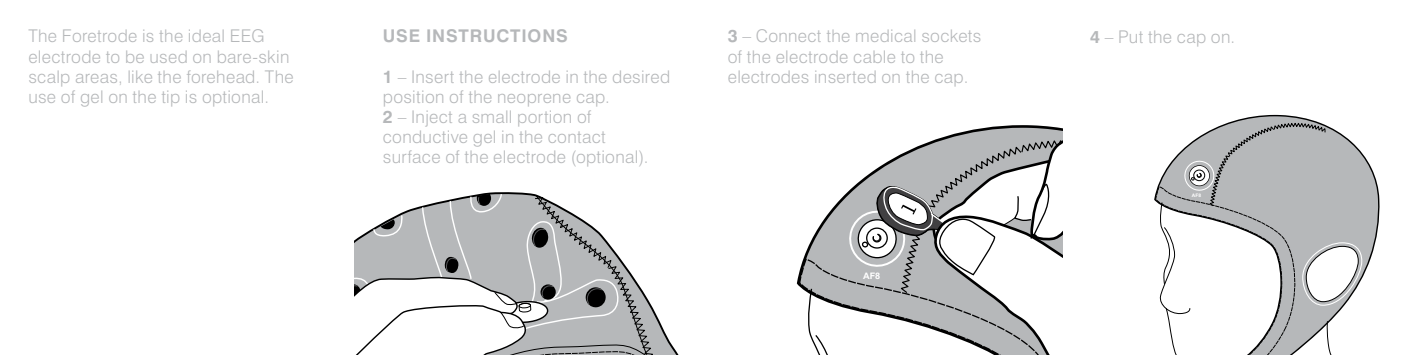
<style>
.page{position:relative;width:1418px;height:355px;background:#fff}
.page>*{position:absolute;margin:0;border:0;box-sizing:border-box;transform-origin:0 0}
.t1{font:300 17.5px/20px "Swiss 721 BT";letter-spacing:.015em;color:#b6b8ba}
.t2{font:700 17.5px "Swiss 721 BT";letter-spacing:.045em;color:#b6b8ba}
.t3{font:700 9px "Arial";color:#fff}
.t4{font:700 4.75px "Arial";color:#fff}
.s1{font-weight:700}
</style>
<div class="page">
<svg style="left:354px;top:192px;width:324px;height:162px"></svg>
<svg style="left:1157px;top:115px;width:222px;height:153px"></svg>
<svg style="left:1154px;top:186px;width:4px;height:82px"></svg>
<svg style="left:1158px;top:122px;width:209px;height:232px"></svg>
<svg style="left:796px;top:125px;width:266px;height:160px"></svg>
<svg style="left:798px;top:257px;width:6px;height:33px"></svg>
<svg style="left:804px;top:138px;width:258px;height:216px"></svg>
<p class="t2" style="left:383px;top:25px;width:186px">USE INSTRUCTIONS</p>
<p class="t1" style="left:383px;top:66px;width:289px"><span class="s1">1</span> – Insert the electrode in the desired position of the neoprene cap.<br><span class="s1">2</span> – Inject a small portion of conductive gel in the contact<br>surface of the electrode (optional).</p>
<p class="t1" style="left:28px;top:26px;width:267px">The Foretrode is the ideal EEG electrode to be used on bare-skin scalp areas, like the forehead. The use of gel on the tip is optional.</p>
<p class="t1" style="left:727px;top:26px;width:255px"><span class="s1">3</span> – Connect the medical sockets of the electrode cable to the electrodes inserted on the cap.</p>
<p class="t3" style="left:863px;top:271px;width:19px">AF8</p>
<p class="t1" style="left:1090px;top:26px;width:147px"><span class="s1">4</span> – Put the cap on.</p>
<p class="t4" style="left:1191px;top:193px;width:11px">AF8</p>
</div>
